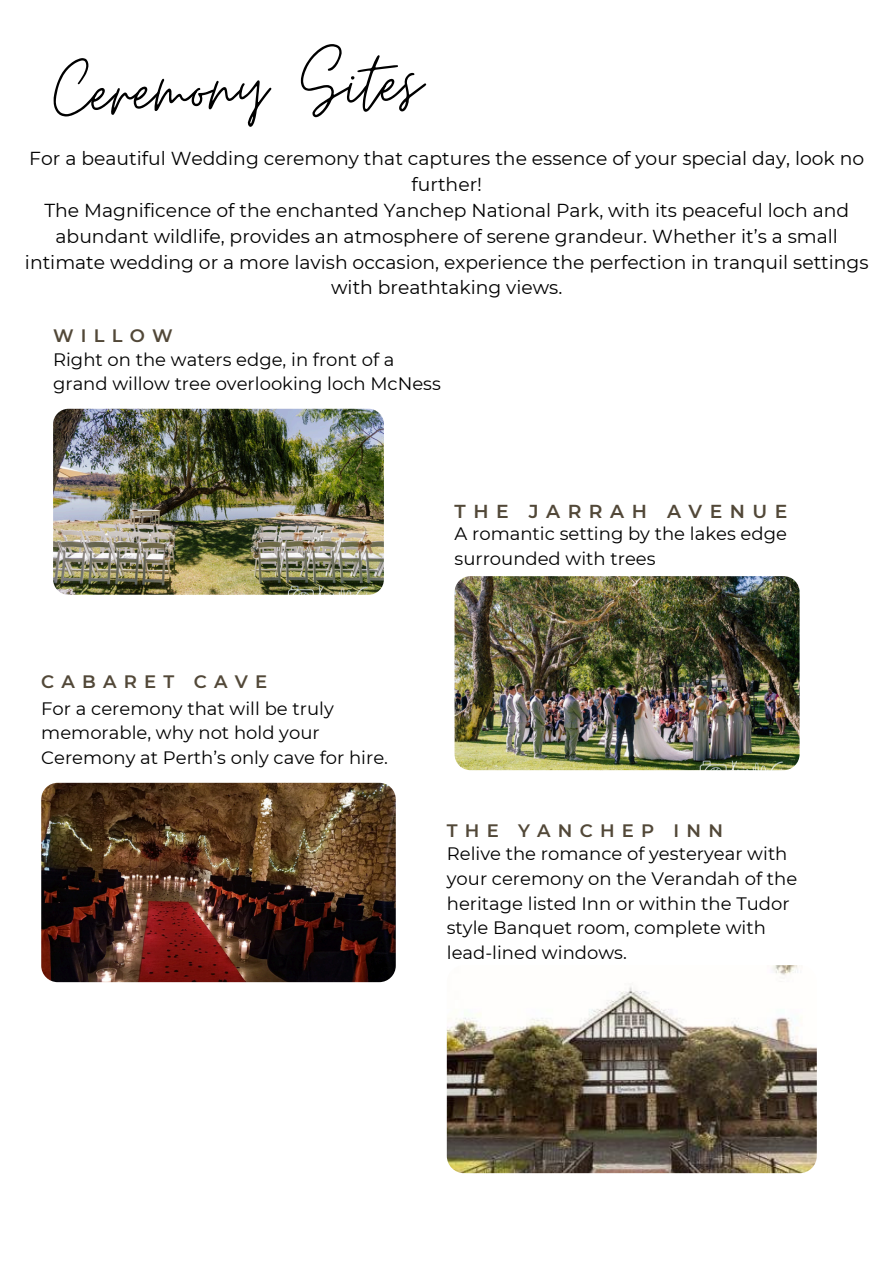
<style>
.page{position:relative;width:894px;height:1264px;background:#fff}
.page>*{position:absolute;margin:0;border:0;box-sizing:border-box;transform-origin:0 0}
.t1{font:90px "Moon Time";color:#000}
.t2{font:18.75px/25.8px "Montserrat";color:#000;text-align:center}
.t3{font:600 18.75px "Montserrat";letter-spacing:.4em;color:#524838}
.t4{font:18px/24.8px "Montserrat";color:#000}
.t5{font:600 18px "Montserrat";letter-spacing:.4em;color:#524838}
</style>
<div class="page">
<img style="left:41px;top:782px;width:354px;height:200px;border-radius:17px">
<img style="left:53px;top:409px;width:331px;height:185px;border-radius:15px">
<img style="left:454px;top:576px;width:345px;height:194px;border-radius:16px">
<img style="left:446px;top:965px;width:370px;height:208px;border-radius:17px">
<p class="t1" style="left:51px;top:39px;width:370px;rotate:-2deg">Ceremony Sites</p>
<p class="t2" style="left:29px;top:145px;width:836px">For a beautiful Wedding ceremony that captures the essence of your special day, look no further!</p>
<h2 class="t2" style="left:25px;top:197px;width:845px">The Magnificence of the enchanted Yanchep National Park, with its peaceful loch and abundant wildlife, provides an atmosphere of serene grandeur. Whether it’s a small intimate wedding or a more lavish occasion, experience the perfection in tranquil settings with breathtaking views.</h2>
<h2 class="t5" style="left:53px;top:324px;width:121px">WILLOW</h2>
<h1 class="t4" style="left:53px;top:347px;width:389px">Right on the waters edge, in front of a grand willow tree overlooking loch McNess</h1>
<p class="t5" style="left:41px;top:671px;width:227px">CABARET CAVE</p>
<p class="t4" style="left:41px;top:695px;width:348px">For a ceremony that will be truly memorable, why not hold your<br>Ceremony at Perth’s only cave for hire.</p>
<p class="t3" style="left:454px;top:500px;width:334px">THE JARRAH AVENUE</p>
<p class="t4" style="left:454px;top:521px;width:334px">A romantic setting by the lakes edge surrounded with trees</p>
<p class="t5" style="left:446px;top:819px;width:277px">THE YANCHEP INN</p>
<h2 class="t4" style="left:446px;top:841px;width:352px">Relive the romance of yesteryear with your ceremony on the Verandah of the heritage listed Inn or within the Tudor style Banquet room, complete with lead-lined windows.</h2>
</div>
